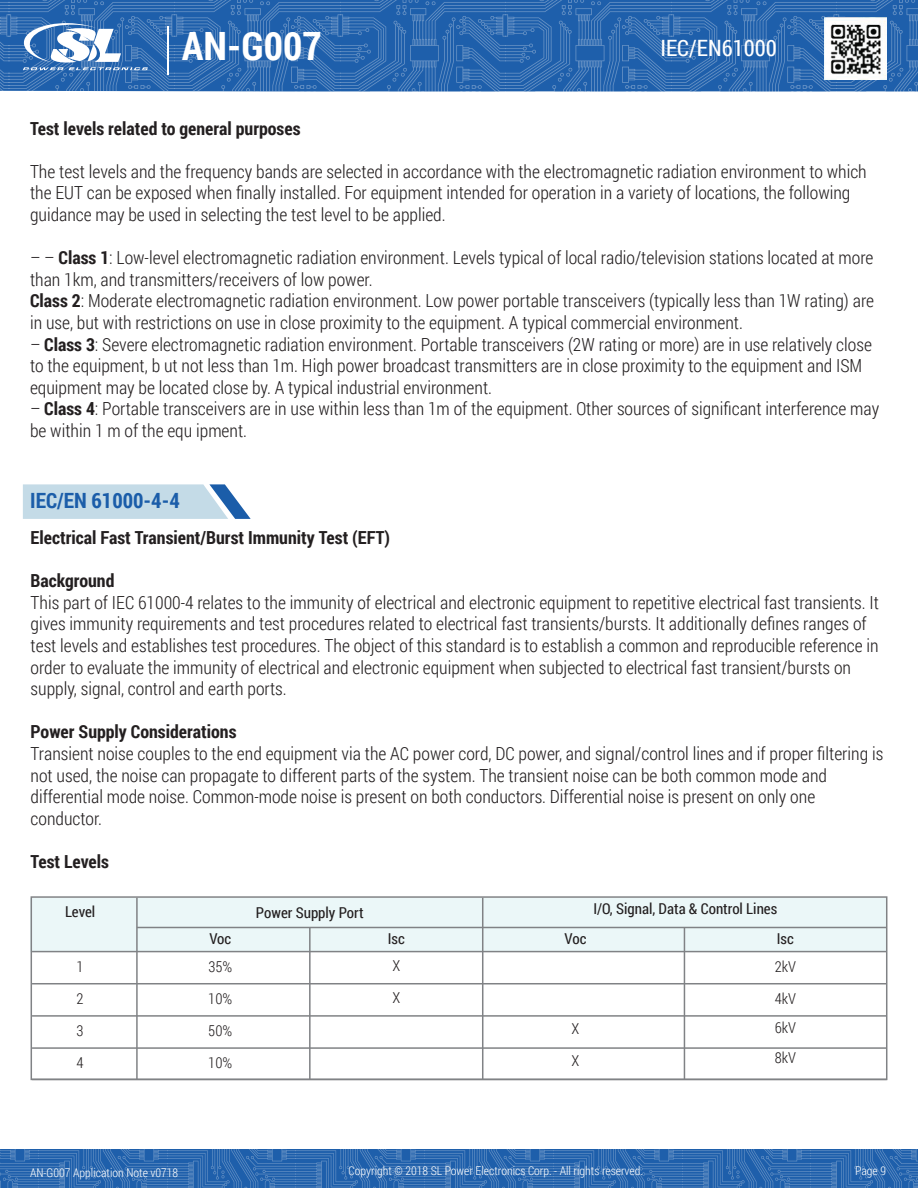
<style>
.page{position:relative;width:918px;height:1188px;background:#fff}
.page>*{position:absolute;margin:0;border:0;box-sizing:border-box;transform-origin:0 0}
.t1{font:700 39px "Roboto Condensed";color:#fff}
.t2{font:22.5px "Roboto Condensed";color:#fff}
.t3{font:700 21px "Roboto Condensed";color:#1b5da9}
.t4{font:300 18px/21.6px "Roboto Condensed";color:#231f20}
.t5{font:700 18px "Roboto Condensed";color:#231f20}
.t6{font:15px "Roboto Condensed";color:#231f20}
.t7{font:300 15px/32.1px "Roboto Condensed";color:#231f20}
.t8{font:300 12px "Roboto Condensed";color:#fff}
.s1{font-weight:700}
</style>
<div class="page">
<img style="left:0;top:0;width:918px;height:92px">
<svg style="left:22px;top:23px;width:126px;height:47px"></svg>
<hr style="left:167px;top:26px;width:1px;height:49px;background:#fff">
<img style="left:824px;top:17px;width:62px;height:63px">
<img style="left:0;top:1150px;width:918px;height:38px">
<svg style="left:23px;top:484px;width:228px;height:35px;background:#bed6e5"></svg>
<div style="left:31px;top:898px;width:856px;height:54px;background:#ebf7f8"></div>
<div style="left:31px;top:896px;width:856px;height:184px;border:2px solid #808285"></div>
<hr style="left:32px;top:983px;width:855px;height:1px;background:#808285">
<hr style="left:32px;top:1015px;width:855px;height:2px;background:#808285">
<hr style="left:309px;top:927px;width:2px;height:152px;background:#808285">
<hr style="left:136px;top:898px;width:2px;height:181px;background:#808285">
<hr style="left:482px;top:898px;width:1px;height:181px;background:#808285">
<hr style="left:684px;top:927px;width:1px;height:152px;background:#808285">
<hr style="left:32px;top:951px;width:855px;height:1px;background:#808285">
<hr style="left:137px;top:927px;width:750px;height:1px;background:#808285">
<hr style="left:32px;top:1047px;width:855px;height:2px;background:#808285">
<hr style="left:32px;top:1079px;width:855px;height:1px;background:#808285">
<h1 class="t1" style="left:182px;top:19px;width:141px">AN-G007</h1>
<p class="t2" style="left:661px;top:32px;width:118px">IEC/EN61000</p>
<p class="t5" style="left:30px;top:116px;width:272px">Test levels related to general purposes</p>
<p class="t4" style="left:30px;top:160px;width:838px">The test levels and the frequency bands are selected in accordance with the electromagnetic radiation environment to which the EUT can be exposed when finally installed. For equipment intended for operation in a variety of locations, the following guidance may be used in selecting the test level to be applied.</p>
<p class="t4" style="left:30px;top:246px;width:846px">– – <span class="s1">Class 1</span>: Low-level electromagnetic radiation environment. Levels typical of local radio/television stations located at more than 1km, and transmitters/receivers of low power.<br><span class="s1">Class 2</span>: Moderate electromagnetic radiation environment. Low power portable transceivers (typically less than 1W rating) are in use, but with restrictions on use in close proximity to the equipment. A typical commercial environment.</p>
<p class="t4" style="left:30px;top:333px;width:843px">– <span class="s1">Class 3</span>: Severe electromagnetic radiation environment. Portable transceivers (2W rating or more) are in use relatively close to the equipment, b ut not less than 1m. High power broadcast transmitters are in close proximity to the equipment and ISM equipment may be located close by. A typical industrial environment.</p>
<p class="t4" style="left:30px;top:398px;width:851px">– <span class="s1">Class 4</span>: Portable transceivers are in use within less than 1m of the equipment. Other sources of significant interference may be within 1 m of the equ ipment.</p>
<p class="t3" style="left:30px;top:486px;width:151px">IEC/EN 61000-4-4</p>
<p class="t5" style="left:31px;top:525px;width:361px">Electrical Fast Transient/Burst Immunity Test (EFT)</p>
<p class="t5" style="left:31px;top:568px;width:85px">Background</p>
<p class="t4" style="left:31px;top:591px;width:850px">This part of IEC 61000-4 relates to the immunity of electrical and electronic equipment to repetitive electrical fast transients. It gives immunity requirements and test procedures related to electrical fast transients/bursts. It additionally defines ranges of test levels and establishes test procedures. The object of this standard is to establish a common and reproducible reference in order to evaluate the immunity of electrical and electronic equipment when subjected to electrical fast transient/bursts on supply, signal, control and earth ports.</p>
<p class="t5" style="left:31px;top:719px;width:207px">Power Supply Considerations</p>
<p class="t4" style="left:31px;top:742px;width:854px">Transient noise couples to the end equipment via the AC power cord, DC power, and signal/control lines and if proper filtering is not used, the noise can propagate to different parts of the system. The transient noise can be both common mode and differential mode noise. Common-mode noise is present on both conductors. Differential noise is present on only one conductor.</p>
<p class="t5" style="left:31px;top:849px;width:80px">Test Levels</p>
<p class="t6" style="left:65px;top:901px;width:32px">Level</p>
<p class="t6" style="left:256px;top:902px;width:109px">Power Supply Port</p>
<p class="t6" style="left:209px;top:928px;width:23px">Voc</p>
<p class="t6" style="left:388px;top:928px;width:19px">Isc</p>
<p class="t6" style="left:593px;top:898px;width:185px">I/O, Signal, Data &amp; Control Lines</p>
<p class="t6" style="left:565px;top:928px;width:23px">Voc</p>
<p class="t6" style="left:777px;top:928px;width:19px">Isc</p>
<p class="t7" style="left:77px;top:950px;width:9px;text-align:justify">1<br>2<br>3<br>4</p>
<p class="t7" style="left:208px;top:950px;width:25px;text-align:justify">35% 10% 50% 10%</p>
<p class="t7" style="left:775px;top:950px;width:23px">2kV<br>4kV</p>
<p class="t7" style="left:392px;top:949px;width:9px">X<br>X</p>
<p class="t7" style="left:775px;top:1012px;width:23px;line-height:29.7px">6kV<br>8kV</p>
<p class="t7" style="left:572px;top:1012px;width:9px">X<br>X</p>
<p class="t8" style="left:30px;top:1165px;width:150px">AN-G007 Application Note v0718</p>
<p class="t8" style="left:349px;top:1163px;width:296px">Copyright © 2018 SL Power Electronics Corp. - All rights reserved.</p>
<p class="t8" style="left:855px;top:1163px;width:32px">Page 9</p>
</div>
